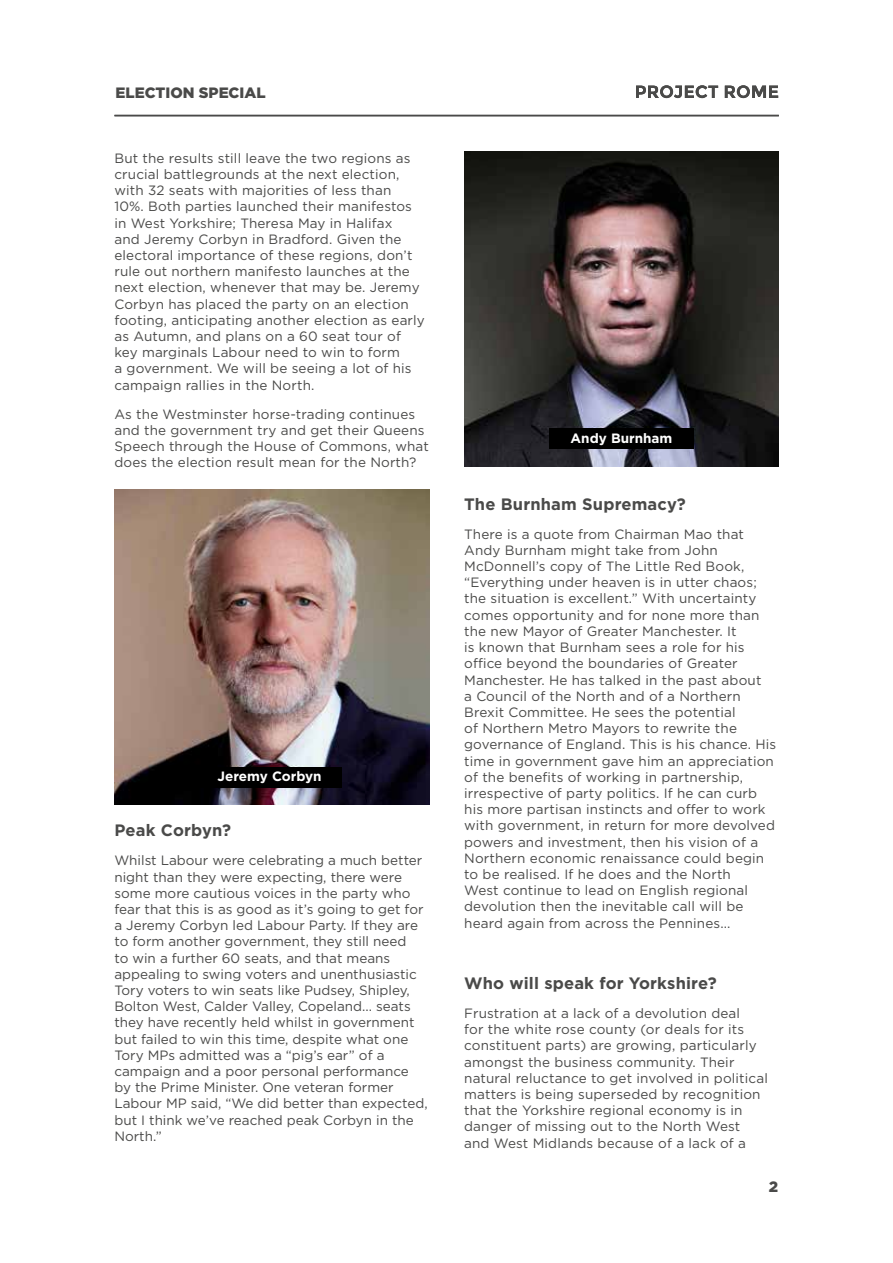
<style>
.page{position:relative;width:893px;height:1263px;background:#fff}
.page>*{position:absolute;margin:0;border:0;box-sizing:border-box;transform-origin:0 0}
.t1{font:700 16.5px "Gotham";letter-spacing:.01em;color:#4a4a49}
.t2{font:900 15px "Gotham";color:#4a4a49}
.t3{font:13.5px/16.2px "Gotham";letter-spacing:.01em;color:#4a4a49}
.t4{font:700 13.5px "Gotham";color:#fff}
</style>
<div class="page">
<hr style="left:114px;top:115px;width:665px;height:1px;background:#4a4a49">
<svg style="left:636px;top:85px;width:82px;height:13px"></svg>
<svg style="left:725px;top:85px;width:53px;height:13px"></svg>
<img style="left:464px;top:152px;width:315px;height:314px">
<div style="left:549px;top:428px;width:145px;height:21px;background:#000"></div>
<img style="left:114px;top:490px;width:315px;height:314px">
<div style="left:197px;top:767px;width:145px;height:20px;background:#000"></div>
<p class="t2" style="left:116px;top:83px;width:152px">ELECTION SPECIAL</p>
<p class="t3" style="left:114px;top:150px;width:312px">But the results still leave the two regions as crucial battlegrounds at the next election, with 32 seats with majorities of less than<br>10%. Both parties launched their manifestos in West Yorkshire; Theresa May in Halifax<br>and Jeremy Corbyn in Bradford. Given the electoral importance of these regions, don’t rule out northern manifesto launches at the next election, whenever that may be. Jeremy Corbyn has placed the party on an election footing, anticipating another election as early as Autumn, and plans on a 60 seat tour of key marginals Labour need to win to form<br>a government. We will be seeing a lot of his campaign rallies in the North.</p>
<p class="t3" style="left:114px;top:405px;width:316px">As the Westminster horse-trading continues and the government try and get their Queens Speech through the House of Commons, what does the election result mean for the North?</p>
<p class="t4" style="left:218px;top:767px;width:106px">Jeremy Corbyn</p>
<p class="t1" style="left:114px;top:820px;width:118px">Peak Corbyn?</p>
<p class="t3" style="left:114px;top:852px;width:315px">Whilst Labour were celebrating a much better night than they were expecting, there were some more cautious voices in the party who fear that this is as good as it’s going to get for a Jeremy Corbyn led Labour Party. If they are to form another government, they still need<br>to win a further 60 seats, and that means appealing to swing voters and unenthusiastic Tory voters to win seats like Pudsey, Shipley, Bolton West, Calder Valley, Copeland... seats they have recently held whilst in government but failed to win this time, despite what one Tory MPs admitted was a “pig’s ear” of a campaign and a poor personal performance by the Prime Minister. One veteran former Labour MP said, “We did better than expected, but I think we’ve reached peak Corbyn in the North.”</p>
<p class="t4" style="left:571px;top:429px;width:103px">Andy Burnham</p>
<p class="t1" style="left:464px;top:493px;width:223px">The Burnham Supremacy?</p>
<p class="t3" style="left:464px;top:525px;width:313px">There is a quote from Chairman Mao that Andy Burnham might take from John McDonnell’s copy of The Little Red Book, “Everything under heaven is in utter chaos; the situation is excellent.” With uncertainty comes opportunity and for none more than the new Mayor of Greater Manchester. It<br>is known that Burnham sees a role for his office beyond the boundaries of Greater Manchester. He has talked in the past about<br>a Council of the North and of a Northern Brexit Committee. He sees the potential<br>of Northern Metro Mayors to rewrite the governance of England. This is his chance. His time in government gave him an appreciation of the benefits of working in partnership, irrespective of party politics. If he can curb his more partisan instincts and offer to work with government, in return for more devolved powers and investment, then his vision of a Northern economic renaissance could begin to be realised. If he does and the North<br>West continue to lead on English regional devolution then the inevitable call will be heard again from across the Pennines...</p>
<p class="t1" style="left:464px;top:972px;width:254px">Who will speak for Yorkshire?</p>
<p class="t3" style="left:464px;top:1005px;width:305px">Frustration at a lack of a devolution deal<br>for the white rose county (or deals for its constituent parts) are growing, particularly amongst the business community. Their natural reluctance to get involved in political matters is being superseded by recognition that the Yorkshire regional economy is in danger of missing out to the North West and West Midlands because of a lack of a</p>
<p class="t2" style="left:769px;top:1176px;width:11px">2</p>
</div>
